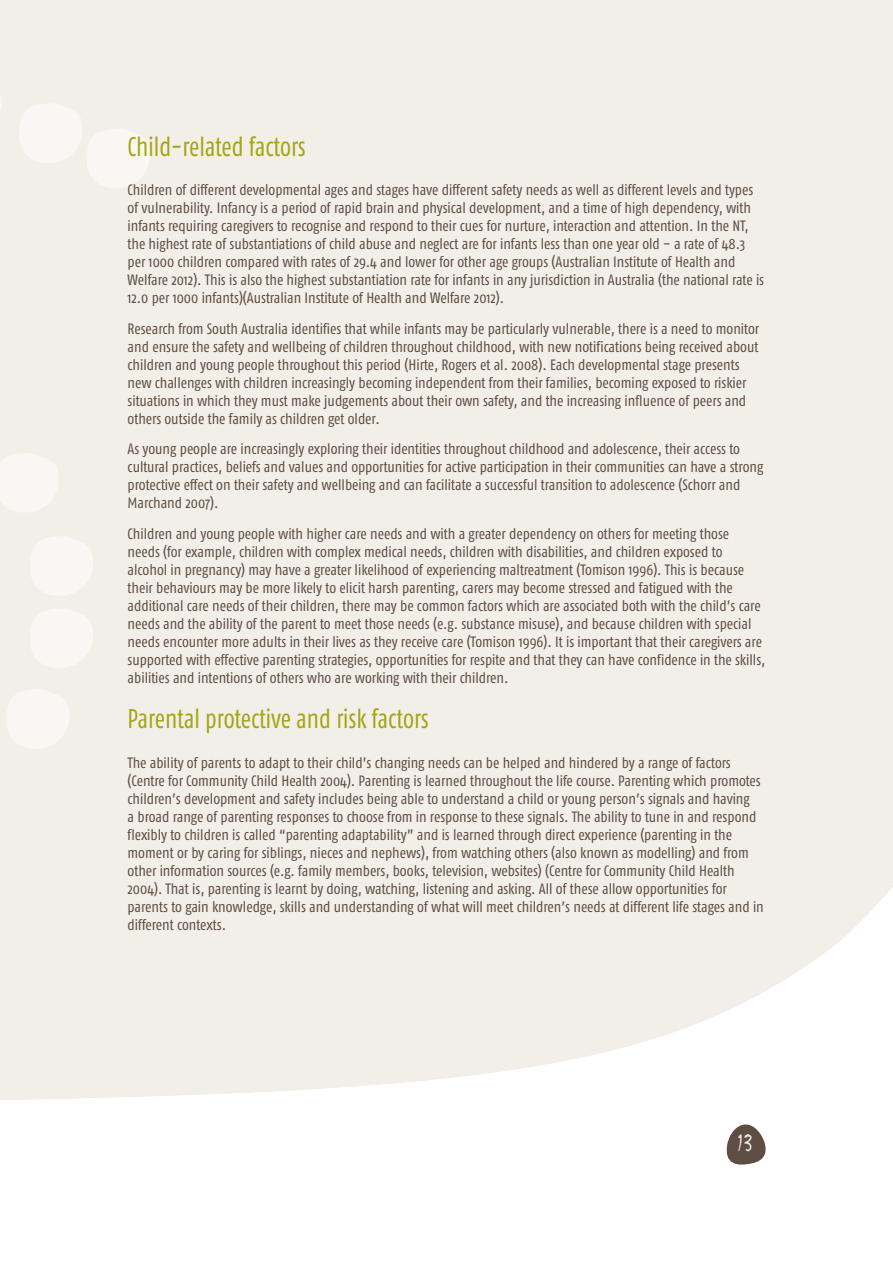
<style>
.page{position:relative;width:893px;height:1263px;background:#fff}
.page>*{position:absolute;margin:0;border:0;box-sizing:border-box;transform-origin:0 0}
.t1{font:27px "Fago Co";color:#a3a510;scale:.9 1}
.t2{font:22.5px "Violation";color:#ecebe8}
.t3{font:15px/18px "Fago Co";color:#5e4d42}
</style>
<div class="page">
<div style="left:0;top:0;width:893px;height:1100px;background:#f2efe9"></div>
<svg style="left:726px;top:1124px;width:40px;height:41px"></svg>
<svg style="left:0;top:73px;width:3px;height:67px"></svg>
<svg style="left:11px;top:101px;width:141px;height:92px"></svg>
<svg style="left:0;top:450px;width:61px;height:67px"></svg>
<svg style="left:22px;top:533px;width:73px;height:140px"></svg>
<svg style="left:0;top:686px;width:72px;height:67px"></svg>
<h1 class="t1" style="left:128px;top:131px;width:200px">Child-related factors</h1>
<p class="t3" style="left:128px;top:180px;width:638px">Children of different developmental ages and stages have different safety needs as well as different levels and types of vulnerability. Infancy is a period of rapid brain and physical development, and a time of high dependency, with infants requiring caregivers to recognise and respond to their cues for nurture, interaction and attention. In the NT, the highest rate of substantiations of child abuse and neglect are for infants less than one year old − a rate of 48.3 per 1000 children compared with rates of 29.4 and lower for other age groups (Australian Institute of Health and Welfare 2012). This is also the highest substantiation rate for infants in any jurisdiction in Australia (the national rate is 12.0 per 1000 infants)(Australian Institute of Health and Welfare 2012).</p>
<p class="t3" style="left:128px;top:319px;width:633px">Research from South Australia identifies that while infants may be particularly vulnerable, there is a need to monitor and ensure the safety and wellbeing of children throughout childhood, with new notifications being received about children and young people throughout this period (Hirte, Rogers et al. 2008). Each developmental stage presents new challenges with children increasingly becoming independent from their families, becoming exposed to riskier situations in which they must make judgements about their own safety, and the increasing influence of peers and others outside the family as children get older.</p>
<p class="t3" style="left:128px;top:440px;width:637px">As young people are increasingly exploring their identities throughout childhood and adolescence, their access to cultural practices, beliefs and values and opportunities for active participation in their communities can have a strong protective effect on their safety and wellbeing and can facilitate a successful transition to adolescence (Schorr and Marchand 2007).</p>
<p class="t3" style="left:128px;top:525px;width:639px">Children and young people with higher care needs and with a greater dependency on others for meeting those<br>needs (for example, children with complex medical needs, children with disabilities, and children exposed to alcohol in pregnancy) may have a greater likelihood of experiencing maltreatment (Tomison 1996). This is because their behaviours may be more likely to elicit harsh parenting, carers may become stressed and fatigued with the additional care needs of their children, there may be common factors which are associated both with the child’s care needs and the ability of the parent to meet those needs (e.g. substance misuse), and because children with special needs encounter more adults in their lives as they receive care (Tomison 1996). It is important that their caregivers are supported with effective parenting strategies, opportunities for respite and that they can have confidence in the skills, abilities and intentions of others who are working with their children.</p>
<h1 class="t1" style="left:128px;top:703px;width:336px">Parental protective and risk factors</h1>
<p class="t3" style="left:128px;top:753px;width:638px">The ability of parents to adapt to their child’s changing needs can be helped and hindered by a range of factors (Centre for Community Child Health 2004). Parenting is learned throughout the life course. Parenting which promotes children’s development and safety includes being able to understand a child or young person’s signals and having<br>a broad range of parenting responses to choose from in response to these signals. The ability to tune in and respond flexibly to children is called “parenting adaptability” and is learned through direct experience (parenting in the moment or by caring for siblings, nieces and nephews), from watching others (also known as modelling) and from other information sources (e.g. family members, books, television, websites) (Centre for Community Child Health 2004). That is, parenting is learnt by doing, watching, listening and asking. All of these allow opportunities for parents to gain knowledge, skills and understanding of what will meet children’s needs at different life stages and in different contexts.</p>
<h2 class="t2" style="left:737px;top:1130px;width:19px">13</h2>
</div>
